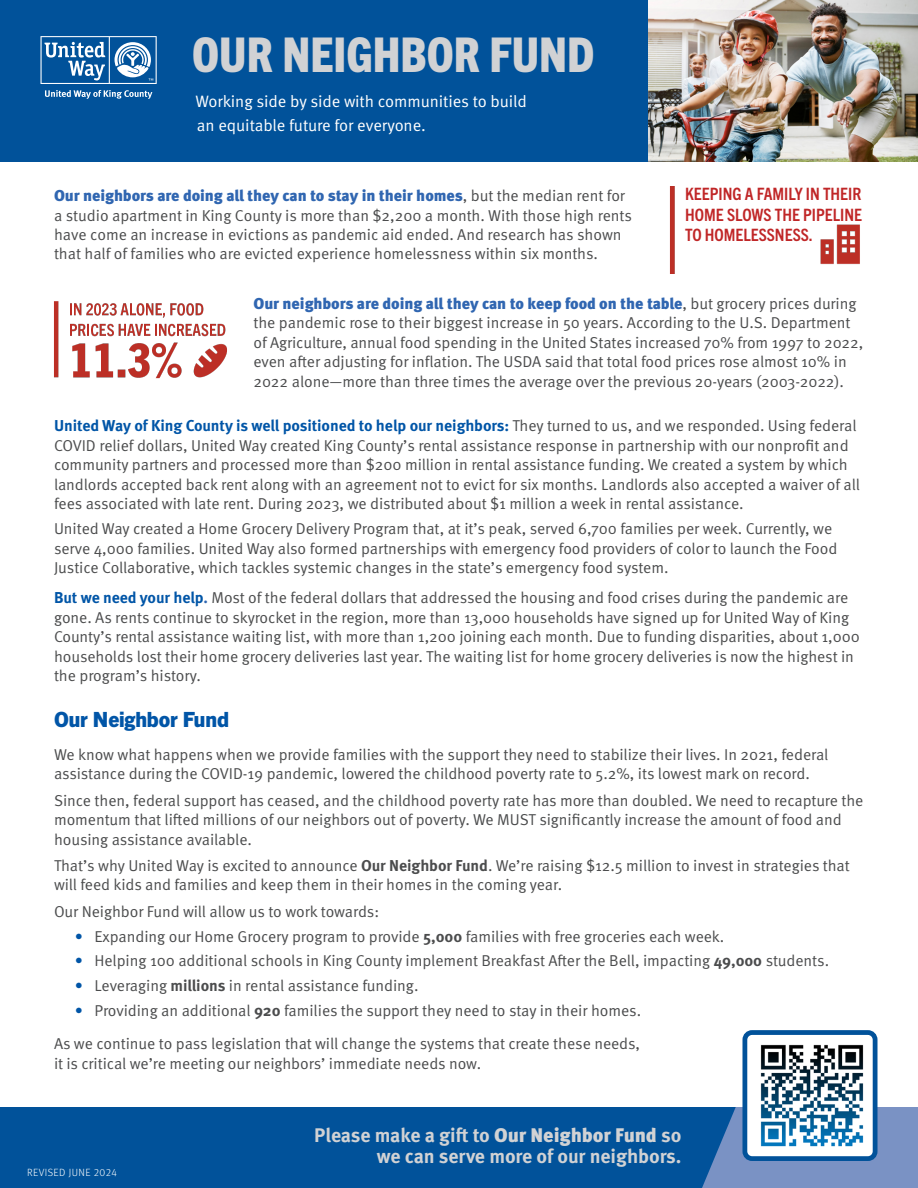
<style>
.page{position:relative;width:918px;height:1188px;background:#fff}
.page>*{position:absolute;margin:0;border:0;box-sizing:border-box;transform-origin:0 0}
.t1{font:800 condensed 48px "Trade Gothic Next LT Pro";color:#d1d2d4}
.t2{font:800 21px "Trade Gothic Next LT Pro";letter-spacing:-.005em;color:#0155a7}
.t3{font:700 19.65px/21.3px "Meta Pro";letter-spacing:-.005em;color:#d1d2d4;text-align:right}
.t4{font:700 condensed 17.1px/20.5px "Trade Gothic Next LT Pro";color:#c02627;text-align:justify}
.t5{font:16.5px/24px "Meta Pro Norm";letter-spacing:-.005em;color:#fff}
.t6{font:15.75px/19.5px "Meta Pro Norm";letter-spacing:-.005em;color:#4b4c4d}
.t7{font:300 10.5px "Meta Pro";letter-spacing:.045em;color:#fff}
.s1{font-family:"Meta Pro";font-weight:900;color:#3066b1}
.s2{font-family:"Meta Pro";font-weight:700;color:#0155a7}
.s3{font-family:"Meta Pro";font-weight:700;color:#3066b1}
.s4{font-family:"Meta Pro";font-weight:700}
.s5{color:#0155a7}
.s6{font-weight:900}
</style>
<div class="page">
<div style="left:648px;top:1107px;width:270px;height:81px;background:#7a92c4"></div>
<div style="left:0;top:1107px;width:736px;height:81px;background:#01529a"></div>
<div style="left:0;top:0;width:918px;height:162px;background:#01529a"></div>
<svg style="left:40px;top:36px;width:117px;height:48px"></svg>
<svg style="left:45px;top:90px;width:107px;height:9px"></svg>
<img style="left:648px;top:0;width:270px;height:162px">
<div style="left:745px;top:1033px;width:130px;height:126px;background:#fff;border-radius:7px"></div>
<img style="left:760px;top:1044px;width:104px;height:103px">
<div style="left:742px;top:1030px;width:136px;height:131px;border:5px solid #01529a;border-radius:7px"></div>
<img style="left:54px;top:301px;width:173px;height:78px">
<img style="left:669px;top:187px;width:6px;height:86px">
<img style="left:820px;top:224px;width:40px;height:41px">
<p class="t1" style="left:192px;top:22px;width:404px">OUR NEIGHBOR FUND</p>
<p class="t5" style="left:195px;top:88px;width:333px">Working side by side with communities to build an equitable future for everyone.</p>
<p class="t6" style="left:54px;top:185px;width:580px"><span class="s1">Our neighbors are doing all they can to stay in their homes</span>, but the median rent for a studio apartment in King County is more than $2,200 a month. With those high rents have come an increase in evictions as pandemic aid ended. And research has shown that half of families who are evicted experience homelessness within six months.</p>
<p class="t4" style="left:685px;top:183px;width:178px">KEEPING A FAMILY IN THEIR HOME SLOWS THE PIPELINE TO HOMELESSNESS.</p>
<p class="t6" style="left:254px;top:293px;width:611px"><span class="s1">Our neighbors are doing all they can to keep food on the table</span>, but grocery prices during the pandemic rose to their biggest increase in 50 years. According to the U.S. Department of Agriculture, annual food spending in the United States increased 70% from 1997 to 2022, even after adjusting for inflation. The USDA said that total food prices rose almost 10% in 2022 alone—more than three times the average over the previous 20-years (2003-2022).</p>
<p class="t6" style="left:54px;top:415px;width:807px"><span class="s2">United Way of King County is well positioned to help our neighbors:</span> They turned to us, and we responded. Using federal COVID relief dollars, United Way created King County’s rental assistance response in partnership with our nonprofit and community partners and processed more than $200 million in rental assistance funding. We created a system by which landlords accepted back rent along with an agreement not to evict for six months. Landlords also accepted a waiver of all fees associated with late rent. During 2023, we distributed about $1 million a week in rental assistance.</p>
<p class="t6" style="left:54px;top:518px;width:785px">United Way created a Home Grocery Delivery Program that, at it’s peak, served 6,700 families per week. Currently, we serve 4,000 families. United Way also formed partnerships with emergency food providers of color to launch the Food<br>Justice Collaborative, which tackles systemic changes in the state’s emergency food system.</p>
<p class="t6" style="left:54px;top:587px;width:807px"><span class="s2">But we need your help</span><span class="s3">.</span> Most of the federal dollars that addressed the housing and food crises during the pandemic are gone. As rents continue to skyrocket in the region, more than 13,000 households have signed up for United Way of King County’s rental assistance waiting list, with more than 1,200 joining each month. Due to funding disparities, about 1,000 households lost their home grocery deliveries last year. The waiting list for home grocery deliveries is now the highest in the program’s history.</p>
<p class="t2" style="left:54px;top:705px;width:177px">Our Neighbor Fund</p>
<p class="t6" style="left:54px;top:744px;width:776px">We know what happens when we provide families with the support they need to stabilize their lives. In 2021, federal assistance during the COVID-19 pandemic, lowered the childhood poverty rate to 5.2%, its lowest mark on record.</p>
<p class="t6" style="left:54px;top:789px;width:811px">Since then, federal support has ceased, and the childhood poverty rate has more than doubled. We need to recapture the momentum that lifted millions of our neighbors out of poverty. We MUST significantly increase the amount of food and housing assistance available.</p>
<p class="t6" style="left:54px;top:855px;width:797px">That’s why United Way is excited to announce <span class="s4">Our Neighbor Fund</span>. We’re raising $12.5 million to invest in strategies that will feed kids and families and keep them in their homes in the coming year.</p>
<p class="t6" style="left:54px;top:900px;width:327px">Our Neighbor Fund will allow us to work towards:</p>
<p class="t6" style="left:75px;top:925px;width:651px"><span class="s5">•</span> Expanding our Home Grocery program to provide <span class="s4">5,000</span> families with free groceries each week.</p>
<p class="t6" style="left:75px;top:950px;width:756px"><span class="s5">•</span> Helping 100 additional schools in King County implement Breakfast After the Bell, impacting <span class="s4">49,000</span> students.</p>
<p class="t6" style="left:75px;top:975px;width:345px"><span class="s5">•</span> Leveraging <span class="s4">millions</span> in rental assistance funding.</p>
<p class="t6" style="left:75px;top:1000px;width:568px"><span class="s5">•</span> Providing an additional <span class="s4">920</span> families the support they need to stay in their homes.</p>
<p class="t6" style="left:54px;top:1033px;width:588px">As we continue to pass legislation that will change the systems that create these needs, it is critical we’re meeting our neighbors’ immediate needs now.</p>
<p class="t7" style="left:27px;top:1164px;width:92px">REVISED JUNE 2024</p>
<p class="t3" style="left:314px;top:1123px;width:369px">Please make a gift to <span class="s6">Our Neighbor Fund</span> so we can serve more of our neighbors.</p>
</div>
